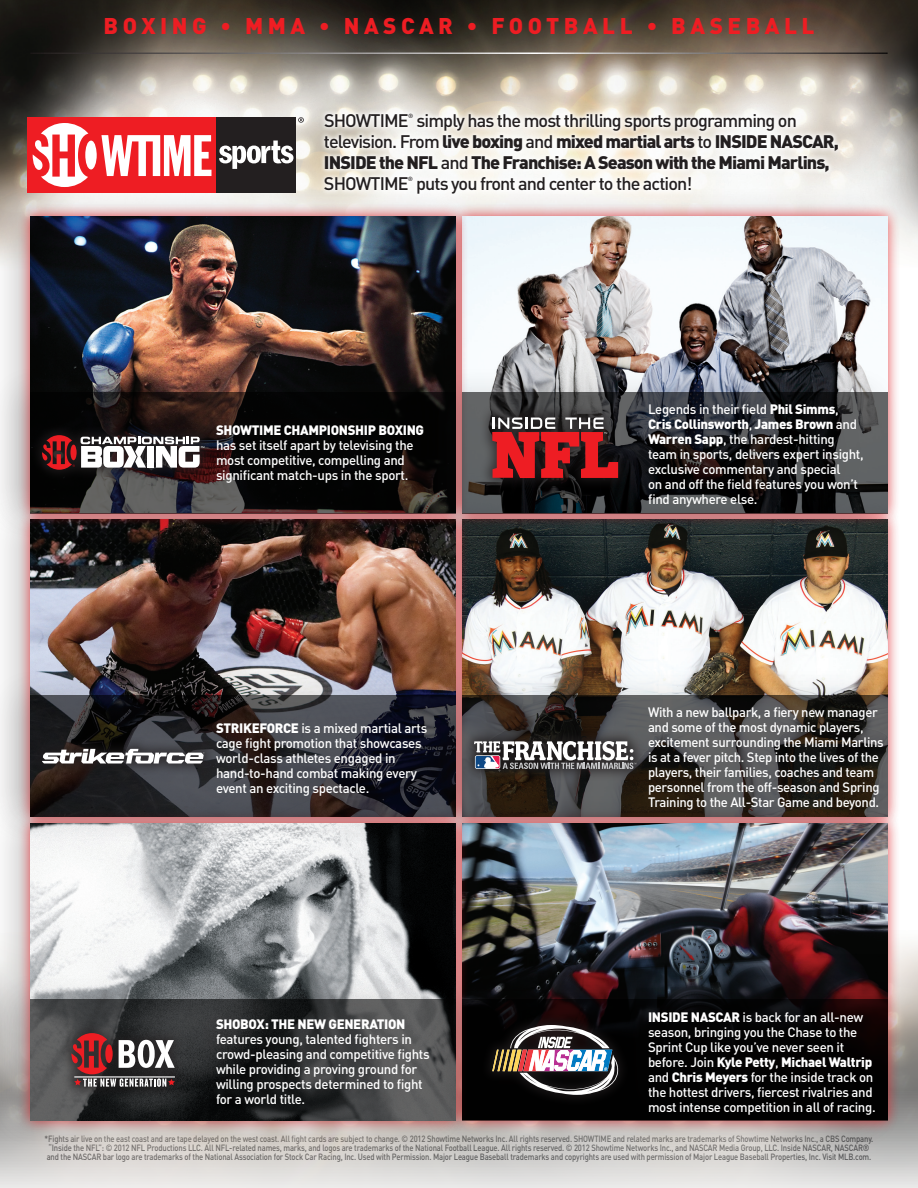
<style>
.page{position:relative;width:918px;height:1188px;background:#fff}
.page>*{position:absolute;margin:0;border:0;box-sizing:border-box;transform-origin:0 0}
.t1{font:900 22.5px "DIN";letter-spacing:.2em;color:#ee1d23}
.t2{font:900 18px/21px "DIN";letter-spacing:-.05em;color:#231f20}
.t3{font:500 18px "DIN";letter-spacing:-.05em;color:#231f20}
.t4{font:500 13.5px/15px "DIN";letter-spacing:-.025em;color:#fff}
.t5{font:900 13.5px "DIN";letter-spacing:-.025em;color:#fff}
.t6{font:500 9px/9px "DIN";letter-spacing:-.02em;color:#6c6d70;scale:.85 1}
.t7{font:500 6px "DIN";color:#231f20}
.s1{font-weight:500}
.s2{font-weight:900}
</style>
<div class="page">
<img style="left:0;top:0;width:918px;height:247px">
<img style="left:471px;top:544px;width:417px;height:121px">
<img style="left:30px;top:544px;width:426px;height:121px">
<img style="left:471px;top:847px;width:417px;height:122px">
<div style="left:18px;top:811px;width:450px;height:322px;background:#ee1d23;opacity:.75"></div>
<img style="left:30px;top:847px;width:426px;height:122px">
<div style="left:450px;top:204px;width:450px;height:322px;background:#ee1d23;opacity:.75"></div>
<img style="left:471px;top:216px;width:417px;height:147px">
<div style="left:0;top:186px;width:471px;height:357px;background:#231f20;opacity:.24"></div>
<div style="left:18px;top:204px;width:450px;height:322px;background:#ee1d23;opacity:.75"></div>
<img style="left:30px;top:216px;width:426px;height:146px">
<div style="left:0;top:362px;width:471px;height:182px;background:#231f20;opacity:.24"></div>
<svg style="left:30px;top:392px;width:387px;height:121px;background:#292323"></svg>
<div style="left:0;top:665px;width:471px;height:182px;background:#231f20;opacity:.24"></div>
<svg style="left:30px;top:695px;width:143px;height:122px;background:#1f1e20"></svg>
<div style="left:0;top:969px;width:471px;height:182px;background:#231f20;opacity:.24"></div>
<svg style="left:30px;top:999px;width:143px;height:121px;background:#404243"></svg>
<div style="left:417px;top:969px;width:486px;height:182px;background:#231f20;opacity:.24"></div>
<div style="left:462px;top:999px;width:426px;height:121px;background:#010101"></div>
<div style="left:173px;top:395px;width:264px;height:115px;background:#231f20;opacity:.24"></div>
<div style="left:173px;top:693px;width:265px;height:130px;background:#231f20;opacity:.24"></div>
<div style="left:173px;top:990px;width:268px;height:143px;background:#231f20;opacity:.24"></div>
<div style="left:30px;top:423px;width:187px;height:59px;background:#231f20;opacity:.75"></div>
<svg style="left:70px;top:445px;width:7px;height:15px"></svg>
<svg style="left:42px;top:435px;width:33px;height:35px"></svg>
<svg style="left:81px;top:437px;width:123px;height:31px"></svg>
<div style="left:30px;top:736px;width:187px;height:40px;background:#231f20;opacity:.75"></div>
<svg style="left:42px;top:749px;width:162px;height:15px"></svg>
<div style="left:59px;top:1021px;width:128px;height:78px;background:#231f20;opacity:.75"></div>
<svg style="left:71px;top:1033px;width:104px;height:54px"></svg>
<div style="left:417px;top:363px;width:486px;height:181px;background:#231f20;opacity:.24"></div>
<svg style="left:462px;top:393px;width:426px;height:121px;background:#424446"></svg>
<div style="left:417px;top:665px;width:486px;height:182px;background:#231f20;opacity:.24"></div>
<svg style="left:462px;top:695px;width:143px;height:122px;background:#36312d"></svg>
<div style="left:605px;top:375px;width:268px;height:159px;background:#231f20;opacity:.24"></div>
<div style="left:605px;top:679px;width:290px;height:158px;background:#231f20;opacity:.24"></div>
<div style="left:605px;top:982px;width:282px;height:159px;background:#231f20;opacity:.24"></div>
<div style="left:480px;top:404px;width:151px;height:87px;background:#231f20;opacity:.75"></div>
<svg style="left:492px;top:417px;width:126px;height:61px;background:#952e31"></svg>
<div style="left:462px;top:729px;width:187px;height:54px;background:#231f20;opacity:.75"></div>
<svg style="left:474px;top:741px;width:162px;height:30px"></svg>
<div style="left:480px;top:1012px;width:151px;height:96px;background:#231f20;opacity:.75"></div>
<svg style="left:492px;top:1025px;width:126px;height:70px"></svg>
<svg style="left:319px;top:108px;width:525px;height:92px;fill:#f9f8f5"></svg>
<hr style="left:30px;top:52px;width:858px;height:2px;background:#fff">
<div style="left:27px;top:117px;width:269px;height:76px;background:#ee1d23"></div>
<svg style="left:33px;top:123px;width:55px;height:64px"></svg>
<div style="left:85px;top:141px;width:12px;height:28px;background:#fff;border-radius:50%"></div>
<svg style="left:101px;top:135px;width:111px;height:41px"></svg>
<div style="left:216px;top:117px;width:80px;height:76px;background:#231f20"></div>
<svg style="left:219px;top:141px;width:74px;height:28px"></svg>
<svg style="left:298px;top:117px;width:6px;height:6px"></svg>
<h1 class="t1" style="left:103px;top:11px;width:37px">Boxing</h1>
<h1 class="t1" style="left:221px;top:11px;width:307px">• MMA • NASCAR • Football</h1>
<h1 class="t1" style="left:647px;top:11px;width:63px">• Baseball</h1>
<p class="t7" style="left:408px;top:112px;width:7px">®</p>
<h2 class="t2" style="left:324px;top:130px;width:517px"><span class="s1">television. From</span> live boxing <span class="s1">and</span> mixed martial arts <span class="s1">to</span> INSIDE NASCAR,<br>INSIDE the NFL <span class="s1">and</span> The Franchise: A Season with the Miami Marlins,<br><span class="s1">SHOWTIME puts you front and center to the action!</span></h2>
<h2 class="t3" style="left:324px;top:109px;width:474px">SHOWTIME simply has the most thrilling sports programming on</h2>
<p class="t7" style="left:408px;top:175px;width:7px">®</p>
<p class="t5" style="left:216px;top:421px;width:210px">SHOWTIME CHAMPIONSHIP BOXING</p>
<p class="t4" style="left:216px;top:437px;width:199px">has set itself apart by televising the most competitive, compelling and significant match-ups in the sport.</p>
<p class="t4" style="left:216px;top:720px;width:213px"><span class="s2">STRIKEFORCE</span> is a mixed martial arts cage fight promotion that showcases world-class athletes engaged in hand-to-hand combat making every event an exciting spectacle.</p>
<p class="t5" style="left:216px;top:1015px;width:130px">ShoBox: The New Generation</p>
<p class="t4" style="left:216px;top:1031px;width:215px">features young, talented fighters in crowd-pleasing and competitive fights while providing a proving ground for willing prospects determined to fight for a world title.</p>
<p class="t4" style="left:648px;top:401px;width:217px">Legends in their field <span class="s2">Phil Simms</span>, <span class="s2">Cris Collinsworth</span>, <span class="s2">James Brown</span> and <span class="s2">Warren Sapp</span>, the hardest-hitting team in sports, delivers expert insight, exclusive commentary and special<br>on and off the field features you won’t find anywhere else.</p>
<p class="t4" style="left:648px;top:704px;width:237px">With a new ballpark, a fiery new manager and some of the most dynamic players, excitement surrounding the Miami Marlins is at a fever pitch. Step into the lives of the players, their families, coaches and team personnel from the off-season and Spring Training to the All-Star Game and beyond.</p>
<p class="t4" style="left:648px;top:1009px;width:229px"><span class="s2">INSIDE NASCAR</span> is back for an all-new season, bringing you the Chase to the Sprint Cup like you’ve never seen it before. Join <span class="s2">Kyle Petty</span>, <span class="s2">Michael Waltrip </span>and <span class="s2">Chris Meyers</span> for the inside track on the hottest drivers, fiercest rivalries and most intense competition in all of racing.</p>
<p class="t6" style="left:45px;top:1134px;width:977px">*Fights air live on the east coast and are tape delayed on the west coast. All fight cards are subject to change. © 2012 Showtime Networks Inc. All rights reserved. SHOWTIME and related marks are trademarks of Showtime Networks Inc., a CBS Company. “Inside the NFL”: © 2012 NFL Productions LLC. All NFL-related names, marks, and logos are trademarks of the National Football League. All rights reserved. © 2012 Showtime Networks Inc., and NASCAR Media Group, LLC. Inside NASCAR, NASCAR® and the NASCAR bar logo are trademarks of the National Association for Stock Car Racing, Inc. Used with Permission. Major League Baseball trademarks and copyrights are used with permission of Major League Baseball Properties, Inc. Visit MLB.com.</p>
</div>
